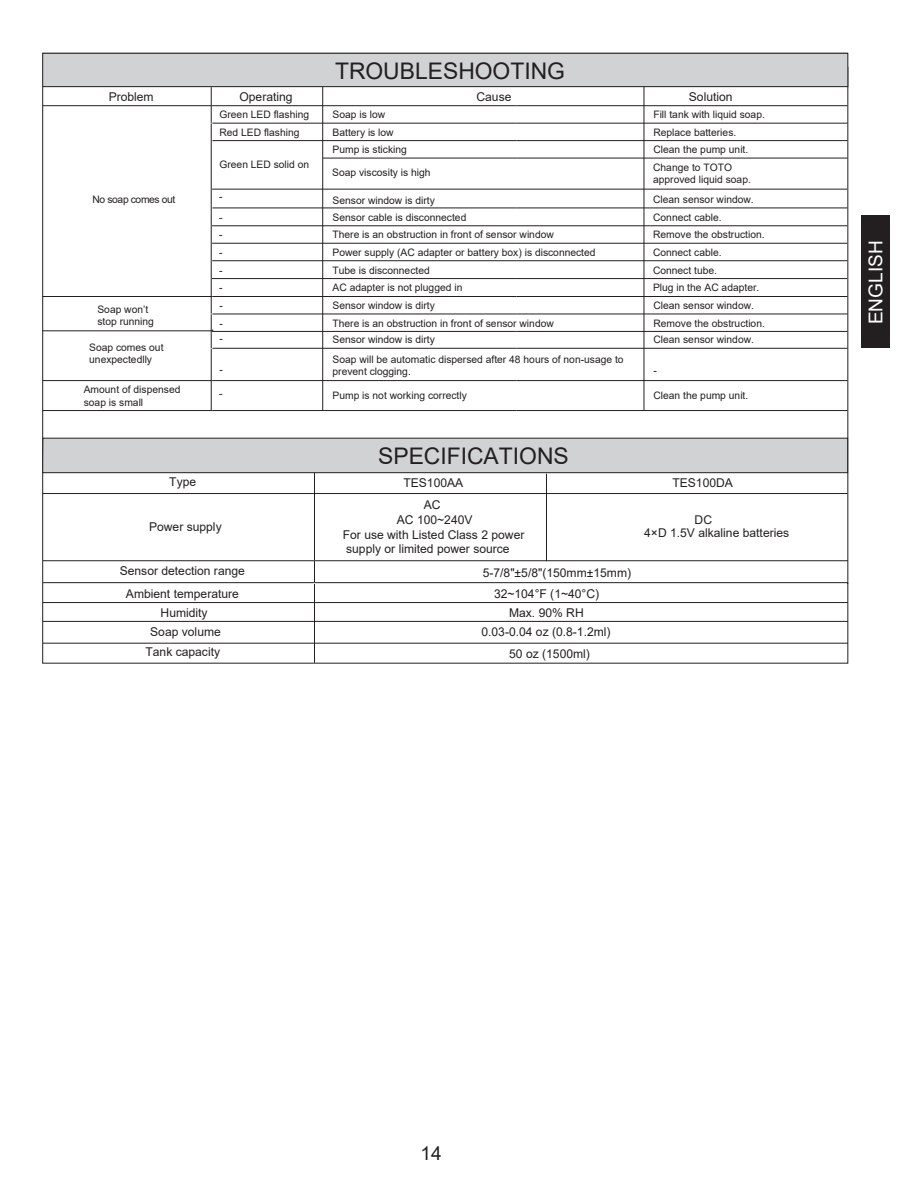
<style>
.page{position:relative;width:919px;height:1191px;background:#fff}
.page>*{position:absolute;margin:0;border:0;box-sizing:border-box;transform-origin:0 0}
.t1{font:22.8px "Arial";color:#231f20}
.t2{font:19.05px "Arial";color:#fff}
.t3{font:19.05px "Arial";color:#231f20}
.t4{font:12.15px/14.9px "Arial";color:#231f20;text-align:center}
.t5{font:12px "Arial";color:#231f20}
.t6{font:10.35px/12.3px "Arial";color:#231f20}
.t7{font:10.35px "Arial";letter-spacing:-.035em;color:#231f20}
</style>
<div class="page">
<div style="left:861px;top:215px;width:28px;height:133px;background:#231f20"></div>
<svg style="left:42px;top:87px;width:806px;height:577px"></svg>
<div style="left:43px;top:53px;width:804px;height:34px;background:#d1d2d4"></div>
<div style="left:42px;top:53px;width:806px;height:34px;border:1px solid #231f20"></div>
<hr style="left:42px;top:105px;width:171px;height:1px;background:#231f20">
<hr style="left:213px;top:105px;width:303px;height:1px;background:#231f20">
<svg style="left:211px;top:87px;width:1px;height:36px"></svg>
<hr style="left:516px;top:105px;width:331px;height:1px;background:#231f20">
<hr style="left:212px;top:123px;width:304px;height:1px;background:#231f20">
<hr style="left:211px;top:123px;width:1px;height:173px;background:#231f20">
<hr style="left:516px;top:123px;width:331px;height:1px;background:#231f20">
<hr style="left:212px;top:140px;width:304px;height:1px;background:#231f20">
<hr style="left:516px;top:140px;width:331px;height:1px;background:#231f20">
<hr style="left:323px;top:158px;width:193px;height:1px;background:#231f20">
<hr style="left:516px;top:158px;width:331px;height:1px;background:#231f20">
<hr style="left:212px;top:207px;width:304px;height:1px;background:#231f20">
<hr style="left:516px;top:207px;width:331px;height:1px;background:#231f20">
<hr style="left:42px;top:296px;width:171px;height:1px;background:#231f20">
<hr style="left:213px;top:296px;width:303px;height:1px;background:#231f20">
<hr style="left:516px;top:296px;width:331px;height:1px;background:#231f20">
<hr style="left:212px;top:313px;width:304px;height:1px;background:#231f20">
<hr style="left:516px;top:313px;width:331px;height:1px;background:#231f20">
<hr style="left:212px;top:331px;width:304px;height:1px;background:#231f20">
<hr style="left:516px;top:331px;width:331px;height:1px;background:#231f20">
<hr style="left:42px;top:330px;width:171px;height:1px;background:#231f20">
<svg style="left:211px;top:297px;width:2px;height:51px"></svg>
<hr style="left:212px;top:348px;width:304px;height:1px;background:#231f20">
<hr style="left:211px;top:348px;width:1px;height:32px;background:#231f20">
<hr style="left:516px;top:348px;width:331px;height:1px;background:#231f20">
<hr style="left:42px;top:380px;width:171px;height:1px;background:#231f20">
<hr style="left:213px;top:380px;width:303px;height:1px;background:#231f20">
<svg style="left:211px;top:381px;width:1px;height:29px"></svg>
<hr style="left:516px;top:380px;width:331px;height:1px;background:#231f20">
<hr style="left:42px;top:410px;width:171px;height:1px;background:#231f20">
<hr style="left:213px;top:410px;width:303px;height:1px;background:#231f20">
<hr style="left:516px;top:410px;width:331px;height:1px;background:#231f20">
<div style="left:43px;top:438px;width:804px;height:35px;background:#d1d2d4"></div>
<div style="left:42px;top:438px;width:805px;height:35px;border:1px solid #231f20"></div>
<hr style="left:314px;top:473px;width:1px;height:87px;background:#231f20">
<hr style="left:43px;top:560px;width:271px;height:1px;background:#231f20">
<hr style="left:314px;top:560px;width:533px;height:1px;background:#231f20">
<hr style="left:43px;top:582px;width:271px;height:1px;background:#231f20">
<hr style="left:314px;top:582px;width:533px;height:1px;background:#231f20">
<hr style="left:43px;top:602px;width:271px;height:1px;background:#231f20">
<hr style="left:314px;top:602px;width:533px;height:1px;background:#231f20">
<svg style="left:314px;top:561px;width:1px;height:49px"></svg>
<hr style="left:43px;top:621px;width:271px;height:1px;background:#231f20">
<hr style="left:314px;top:621px;width:533px;height:1px;background:#231f20">
<hr style="left:212px;top:225px;width:304px;height:1px;background:#231f20">
<hr style="left:516px;top:225px;width:331px;height:1px;background:#231f20">
<hr style="left:212px;top:243px;width:304px;height:1px;background:#231f20">
<hr style="left:516px;top:243px;width:331px;height:1px;background:#231f20">
<hr style="left:212px;top:260px;width:304px;height:1px;background:#231f20">
<hr style="left:516px;top:260px;width:331px;height:1px;background:#231f20">
<hr style="left:212px;top:278px;width:304px;height:1px;background:#231f20">
<hr style="left:516px;top:278px;width:331px;height:1px;background:#231f20">
<hr style="left:322px;top:87px;width:1px;height:323px;background:#231f20">
<hr style="left:643px;top:87px;width:1px;height:323px;background:#231f20">
<hr style="left:212px;top:189px;width:304px;height:1px;background:#231f20">
<hr style="left:516px;top:189px;width:331px;height:1px;background:#231f20">
<hr style="left:314px;top:610px;width:1px;height:33px;background:#231f20">
<hr style="left:43px;top:643px;width:271px;height:1px;background:#231f20">
<hr style="left:314px;top:643px;width:533px;height:1px;background:#231f20">
<svg style="left:314px;top:642px;width:1px;height:21px"></svg>
<hr style="left:42px;top:493px;width:272px;height:1px;background:#231f20">
<hr style="left:314px;top:493px;width:533px;height:1px;background:#231f20">
<hr style="left:546px;top:474px;width:1px;height:87px;background:#231f20">
<h1 class="t1" style="left:335px;top:55px;width:231px">TROUBLESHOOTING</h1>
<p class="t4" style="left:109px;top:89px;width:46px">Problem</p>
<p class="t4" style="left:239px;top:89px;width:55px">Operating</p>
<p class="t4" style="left:688px;top:89px;width:45px">Solution</p>
<p class="t4" style="left:476px;top:90px;width:36px">Cause</p>
<p class="t7" style="left:93px;top:192px;width:84px">No soap comes out</p>
<p class="t6" style="left:219px;top:108px;width:91px">Green LED flashing</p>
<p class="t6" style="left:653px;top:108px;width:113px">Fill tank with liquid soap.</p>
<p class="t6" style="left:219px;top:126px;width:82px">Red LED flashing</p>
<p class="t6" style="left:332px;top:126px;width:63px">Battery is low</p>
<p class="t6" style="left:653px;top:126px;width:84px">Replace batteries.</p>
<p class="t6" style="left:219px;top:158px;width:91px">Green LED solid on</p>
<p class="t6" style="left:332px;top:109px;width:54px">Soap is low</p>
<p class="t6" style="left:332px;top:143px;width:76px">Pump is sticking</p>
<p class="t6" style="left:653px;top:143px;width:96px">Clean the pump unit.</p>
<p class="t6" style="left:653px;top:161px;width:99px">Change to TOTO approved liquid soap.</p>
<p class="t6" style="left:332px;top:166px;width:100px">Soap viscosity is high</p>
<p class="t6" style="left:219px;top:190px;width:5px">-</p>
<p class="t6" style="left:653px;top:194px;width:102px">Clean sensor window.</p>
<p class="t6" style="left:219px;top:211px;width:5px">-</p>
<p class="t6" style="left:332px;top:211px;width:135px">Sensor cable is disconnected</p>
<p class="t6" style="left:653px;top:211px;width:70px">Connect cable.</p>
<p class="t6" style="left:219px;top:228px;width:5px">-</p>
<p class="t6" style="left:653px;top:228px;width:113px">Remove the obstruction.</p>
<p class="t6" style="left:332px;top:194px;width:104px">Sensor window is dirty</p>
<p class="t6" style="left:332px;top:228px;width:223px">There is an obstruction in front of sensor window</p>
<p class="t6" style="left:219px;top:246px;width:5px">-</p>
<p class="t6" style="left:653px;top:246px;width:70px">Connect cable.</p>
<p class="t6" style="left:219px;top:264px;width:5px">-</p>
<p class="t6" style="left:332px;top:264px;width:99px">Tube is disconnected</p>
<p class="t6" style="left:653px;top:264px;width:66px">Connect tube.</p>
<p class="t6" style="left:219px;top:281px;width:5px">-</p>
<p class="t6" style="left:653px;top:281px;width:108px">Plug in the AC adapter.</p>
<p class="t6" style="left:332px;top:246px;width:264px">Power supply (AC adapter or battery box) is disconnected</p>
<p class="t6" style="left:332px;top:281px;width:131px">AC adapter is not plugged in</p>
<p class="t6" style="left:97px;top:303px;width:58px">Soap won’t stop running</p>
<p class="t6" style="left:219px;top:299px;width:5px">-</p>
<p class="t6" style="left:332px;top:299px;width:104px">Sensor window is dirty</p>
<p class="t6" style="left:653px;top:299px;width:102px">Clean sensor window.</p>
<p class="t6" style="left:219px;top:317px;width:5px">-</p>
<p class="t6" style="left:332px;top:317px;width:223px">There is an obstruction in front of sensor window</p>
<p class="t6" style="left:653px;top:317px;width:113px">Remove the obstruction.</p>
<p class="t6" style="left:89px;top:341px;width:76px">Soap comes out unexpectedlly</p>
<p class="t6" style="left:332px;top:333px;width:104px">Sensor window is dirty</p>
<p class="t6" style="left:653px;top:333px;width:102px">Clean sensor window.</p>
<p class="t6" style="left:332px;top:353px;width:292px">Soap will be automatic dispersed after 48 hours of non-usage to prevent clogging.</p>
<p class="t6" style="left:219px;top:332px;width:5px">-</p>
<p class="t6" style="left:219px;top:363px;width:5px">-</p>
<p class="t6" style="left:219px;top:387px;width:5px">-</p>
<p class="t6" style="left:653px;top:364px;width:5px">-</p>
<p class="t6" style="left:84px;top:383px;width:98px">Amount of dispensed soap is small</p>
<p class="t6" style="left:332px;top:389px;width:136px">Pump is not working correctly</p>
<p class="t6" style="left:653px;top:389px;width:96px">Clean the pump unit.</p>
<h1 class="t1" style="left:378px;top:440px;width:192px">SPECIFICATIONS</h1>
<p class="t4" style="left:169px;top:474px;width:28px">Type</p>
<p class="t4" style="left:403px;top:475px;width:61px">TES100AA</p>
<p class="t4" style="left:672px;top:475px;width:62px">TES100DA</p>
<p class="t4" style="left:397px;top:497px;width:77px">AC<br>AC 100~240V</p>
<p class="t5" style="left:694px;top:511px;width:19px">DC</p>
<p class="t4" style="left:149px;top:519px;width:74px">Power supply</p>
<p class="t4" style="left:120px;top:563px;width:127px">Sensor detection range</p>
<p class="t4" style="left:482px;top:565px;width:150px">5-7/8"±5/8"(150mm±15mm)</p>
<p class="t4" style="left:126px;top:586px;width:114px">Ambient temperature</p>
<p class="t4" style="left:494px;top:586px;width:107px">32~104°F (1~40°C)</p>
<p class="t4" style="left:161px;top:605px;width:49px">Humidity</p>
<p class="t4" style="left:509px;top:605px;width:76px">Max. 90% RH</p>
<p class="t4" style="left:343px;top:527px;width:183px">For use with Listed Class 2 power</p>
<p class="t4" style="left:644px;top:525px;width:146px">4×D 1.5V alkaline batteries</p>
<p class="t4" style="left:346px;top:541px;width:165px">supply or limited power source</p>
<p class="t4" style="left:150px;top:624px;width:72px">Soap volume</p>
<p class="t4" style="left:481px;top:624px;width:131px">0.03-0.04 oz (0.8-1.2ml)</p>
<p class="t4" style="left:145px;top:644px;width:76px">Tank capacity</p>
<p class="t4" style="left:509px;top:646px;width:82px">50 oz (1500ml)</p>
<h2 class="t2" style="left:862px;top:324px;width:85px;rotate:-90deg">ENGLISH</h2>
<h2 class="t3" style="left:420px;top:1139px;width:23px">14</h2>
</div>
